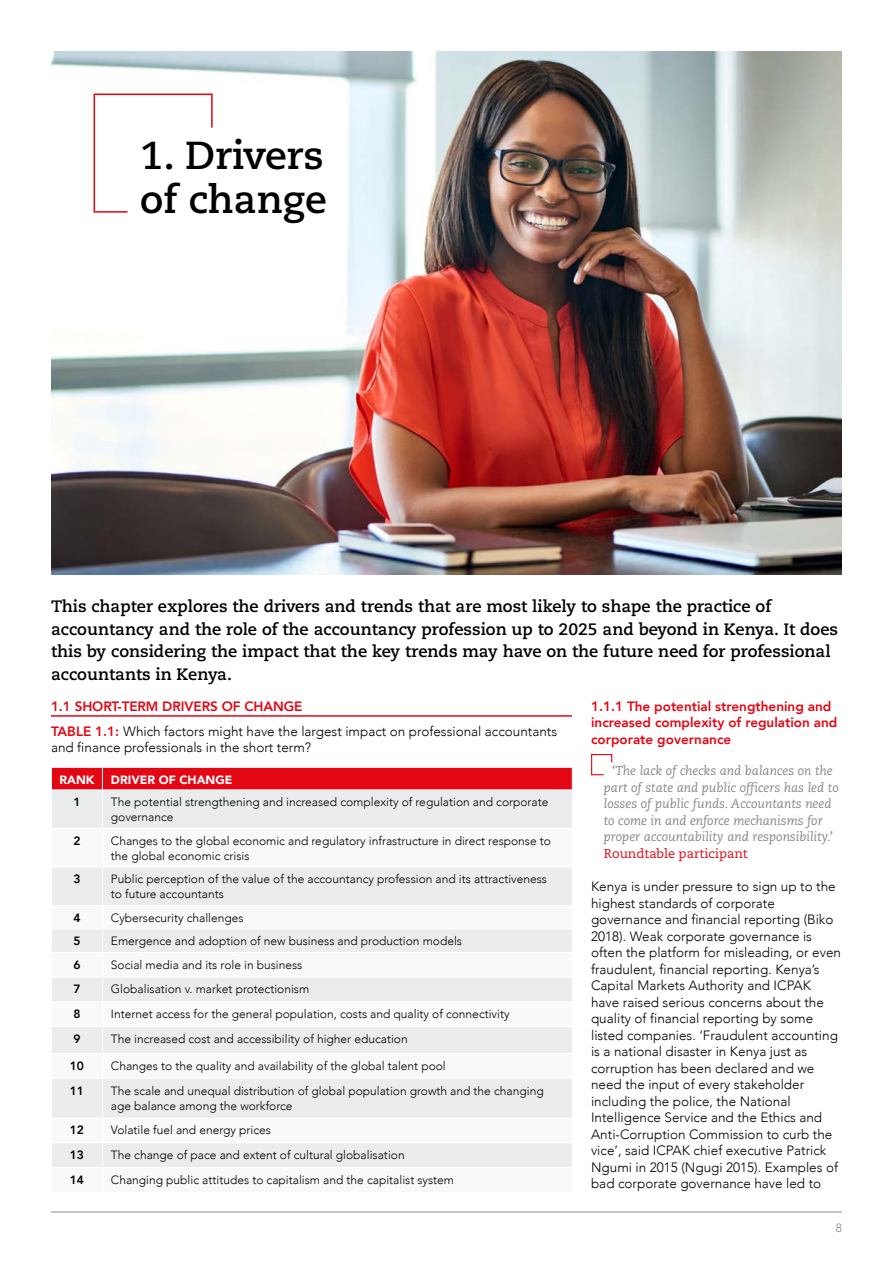
<style>
.page{position:relative;width:893px;height:1263px;background:#fff}
.page>*{position:absolute;margin:0;border:0;box-sizing:border-box;transform-origin:0 0}
.t1{font:700 39px/43.5px "Caecilia";color:#000}
.t2{font:700 16.5px/22.5px "Caecilia";color:#000}
.t3{font:300 13.5px/16.5px "Avenir";color:#000}
.t4{font:800 13.5px/16.5px "Avenir";color:#e30613}
.t5{font:italic 12.75px/16.5px "Caecilia";color:#858a8d}
.t6{font:12.75px "Caecilia";color:#e30613}
.t7{font:300 12px/15px "Avenir";color:#000}
.t8{font:800 12px "Avenir";color:#000}
.t9{font:900 12px "Avenir";color:#fff}
.t10{font:300 12px "Avenir";color:#858a8d}
.s1{font-weight:800;color:#e30613}
</style>
<div class="page">
<img style="left:51px;top:51px;width:791px;height:523px">
<hr style="left:51px;top:1212px;width:791px;height:1px;background:#858a8d">
<hr style="left:51px;top:715px;width:521px;height:2px;background:#e30613">
<div style="left:52px;top:790px;width:520px;height:38px;background:#ebeced"></div>
<svg style="left:52px;top:867px;width:520px;height:300px;fill:#ebeced"></svg>
<div style="left:51px;top:767px;width:522px;height:22px;background:#e30613"></div>
<hr style="left:102px;top:790px;width:1px;height:38px;background:#fff">
<hr style="left:102px;top:867px;width:1px;height:38px;background:#fff">
<hr style="left:51px;top:905px;width:51px;height:1px;background:#fff">
<hr style="left:102px;top:905px;width:471px;height:1px;background:#fff">
<hr style="left:51px;top:928px;width:51px;height:1px;background:#fff">
<hr style="left:102px;top:928px;width:471px;height:1px;background:#fff">
<hr style="left:51px;top:952px;width:51px;height:1px;background:#fff">
<hr style="left:102px;top:952px;width:471px;height:1px;background:#fff">
<hr style="left:51px;top:977px;width:51px;height:1px;background:#fff">
<hr style="left:102px;top:977px;width:471px;height:1px;background:#fff">
<hr style="left:51px;top:1001px;width:51px;height:1px;background:#fff">
<hr style="left:102px;top:1001px;width:471px;height:1px;background:#fff">
<hr style="left:51px;top:1026px;width:51px;height:1px;background:#fff">
<hr style="left:102px;top:1026px;width:471px;height:1px;background:#fff">
<hr style="left:51px;top:1053px;width:51px;height:1px;background:#fff">
<hr style="left:102px;top:1053px;width:471px;height:1px;background:#fff">
<svg style="left:102px;top:906px;width:1px;height:172px"></svg>
<hr style="left:51px;top:1078px;width:51px;height:1px;background:#fff">
<hr style="left:102px;top:1078px;width:471px;height:1px;background:#fff">
<hr style="left:102px;top:1079px;width:1px;height:39px;background:#fff">
<hr style="left:51px;top:1118px;width:51px;height:1px;background:#fff">
<hr style="left:102px;top:1118px;width:471px;height:1px;background:#fff">
<hr style="left:51px;top:1142px;width:51px;height:1px;background:#fff">
<hr style="left:102px;top:1142px;width:471px;height:1px;background:#fff">
<svg style="left:102px;top:1119px;width:1px;height:48px"></svg>
<svg style="left:591px;top:754px;width:22px;height:22px"></svg>
<svg style="left:93px;top:93px;width:120px;height:120px"></svg>
<h1 class="t1" style="left:140px;top:134px;width:188px">1. Drivers of change</h1>
<p class="t2" style="left:51px;top:596px;width:789px">This chapter explores the drivers and trends that are most likely to shape the practice of accountancy and the role of the accountancy profession up to 2025 and beyond in Kenya. It does this by considering the impact that the key trends may have on the future need for professional accountants in Kenya.</p>
<p class="t3" style="left:51px;top:694px;width:508px;line-height:25px"><span class="s1">1.1 SHORT-TERM DRIVERS OF CHANGE<br>TABLE 1.1:</span> Which factors might have the largest impact on professional accountants</p>
<p class="t3" style="left:51px;top:739px;width:262px">and finance professionals in the short term?</p>
<p class="t9" style="left:59px;top:769px;width:37px">RANK</p>
<p class="t9" style="left:111px;top:769px;width:123px">DRIVER OF CHANGE</p>
<p class="t8" style="left:73px;top:793px;width:9px">1</p>
<p class="t7" style="left:111px;top:794px;width:439px">The potential strengthening and increased complexity of regulation and corporate governance</p>
<p class="t8" style="left:73px;top:831px;width:9px">2</p>
<p class="t7" style="left:111px;top:833px;width:442px">Changes to the global economic and regulatory infrastructure in direct response to the global economic crisis</p>
<p class="t8" style="left:73px;top:870px;width:9px">3</p>
<p class="t7" style="left:111px;top:871px;width:438px">Public perception of the value of the accountancy profession and its attractiveness to future accountants</p>
<p class="t8" style="left:73px;top:908px;width:9px">4</p>
<p class="t7" style="left:111px;top:910px;width:134px">Cybersecurity challenges</p>
<p class="t8" style="left:73px;top:932px;width:9px">5</p>
<p class="t7" style="left:111px;top:933px;width:353px">Emergence and adoption of new business and production models</p>
<p class="t8" style="left:73px;top:955px;width:9px">6</p>
<p class="t7" style="left:111px;top:957px;width:193px">Social media and its role in business</p>
<p class="t8" style="left:73px;top:980px;width:9px">7</p>
<p class="t7" style="left:111px;top:982px;width:200px">Globalisation v. market protectionism</p>
<p class="t8" style="left:73px;top:1005px;width:9px">8</p>
<p class="t7" style="left:111px;top:1006px;width:400px">Internet access for the general population, costs and quality of connectivity</p>
<p class="t8" style="left:73px;top:1029px;width:9px">9</p>
<p class="t7" style="left:111px;top:1031px;width:298px">The increased cost and accessibility of higher education</p>
<p class="t8" style="left:70px;top:1056px;width:16px">10</p>
<p class="t7" style="left:111px;top:1058px;width:336px">Changes to the quality and availability of the global talent pool</p>
<p class="t8" style="left:70px;top:1081px;width:16px">11</p>
<p class="t7" style="left:111px;top:1083px;width:434px">The scale and unequal distribution of global population growth and the changing age balance among the workforce</p>
<p class="t8" style="left:70px;top:1121px;width:16px">12</p>
<p class="t7" style="left:111px;top:1123px;width:162px">Volatile fuel and energy prices</p>
<p class="t8" style="left:70px;top:1145px;width:16px">13</p>
<p class="t7" style="left:111px;top:1147px;width:295px">The change of pace and extent of cultural globalisation</p>
<p class="t8" style="left:70px;top:1170px;width:16px">14</p>
<p class="t7" style="left:111px;top:1172px;width:345px">Changing public attitudes to capitalism and the capitalist system</p>
<p class="t4" style="left:591px;top:698px;width:248px">1.1.1 The potential strengthening and increased complexity of regulation and corporate governance</p>
<p class="t5" style="left:604px;top:763px;width:236px;text-indent:8px">‘The lack of checks and balances on the part of state and public officers has led to losses of public funds. Accountants need to come in and enforce mechanisms for proper accountability and responsibility.’</p>
<p class="t6" style="left:604px;top:846px;width:145px">Roundtable participant</p>
<p class="t3" style="left:591px;top:878px;width:251px">Kenya is under pressure to sign up to the highest standards of corporate governance and financial reporting (Biko 2018). Weak corporate governance is often the platform for misleading, or even fraudulent, financial reporting. Kenya’s Capital Markets Authority and ICPAK have raised serious concerns about the quality of financial reporting by some listed companies. ‘Fraudulent accounting is a national disaster in Kenya just as corruption has been declared and we need the input of every stakeholder including the police, the National Intelligence Service and the Ethics and Anti-Corruption Commission to curb the vice’, said ICPAK chief executive Patrick Ngumi in 2015 (Ngugi 2015). Examples of bad corporate governance have led to</p>
<p class="t10" style="left:836px;top:1221px;width:8px">8</p>
</div>
